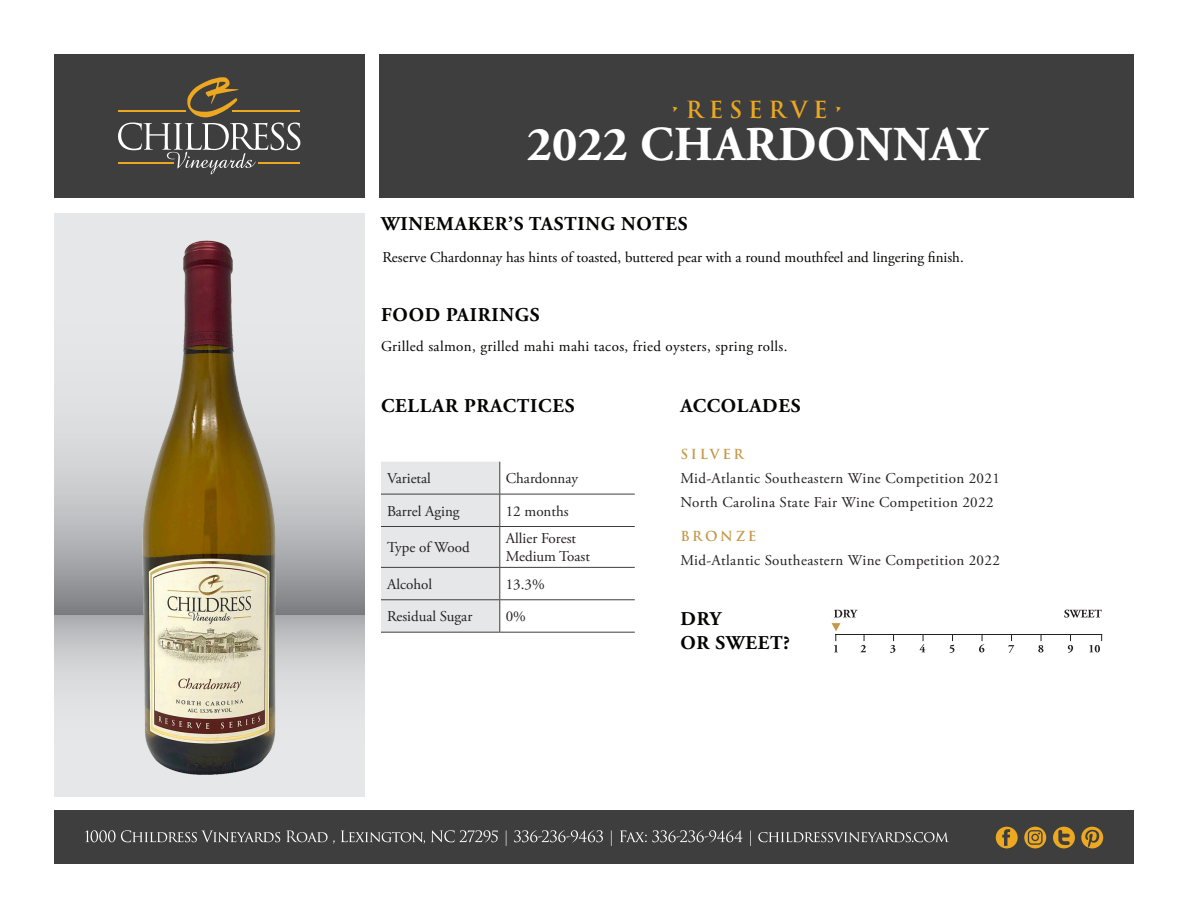
<style>
.page{position:relative;width:1188px;height:918px;background:#fff}
.page>*{position:absolute;margin:0;border:0;box-sizing:border-box;transform-origin:0 0}
.t1{font:700 48.6px "Adobe Garamond Pro";letter-spacing:.015em;color:#fff}
.t2{font:700 22.95px "Trajan Pro";letter-spacing:.25em;color:#eba820}
.t3{font:700 19.5px/23.4px "Adobe Garamond Pro";letter-spacing:.04em;color:#040503}
.t4{font:15px/24px "Adobe Garamond Pro";letter-spacing:.025em;color:#231f20}
.t5{font:15px "Adobe Garamond Pro";color:#231f20}
.t6{font:15px "Adobe Garamond Pro";color:#040503}
.t7{font:15px "Adobe Garamond Pro";letter-spacing:.025em;color:#040503}
.t8{font:700 13.5px "Trajan Pro";letter-spacing:.2em;color:#c49848}
</style>
<div class="page">
<div style="left:54px;top:54px;width:310px;height:144px;background:#3e3e3f"></div>
<div style="left:380px;top:54px;width:754px;height:144px;background:#3e3e3f"></div>
<svg style="left:118px;top:77px;width:182px;height:97px"></svg>
<div style="left:54px;top:810px;width:1080px;height:54px;background:#3e3e3f"></div>
<svg style="left:85px;top:830px;width:864px;height:16px"></svg>
<svg style="left:1053px;top:827px;width:22px;height:21px"></svg>
<svg style="left:1081px;top:827px;width:22px;height:21px"></svg>
<svg style="left:996px;top:827px;width:22px;height:21px"></svg>
<svg style="left:1024px;top:827px;width:22px;height:21px"></svg>
<svg style="left:834px;top:610px;width:24px;height:7px"></svg>
<svg style="left:1064px;top:610px;width:38px;height:8px"></svg>
<hr style="left:835px;top:634px;width:267px;height:1px;background:#231f20">
<svg style="left:860px;top:635px;width:6px;height:17px"></svg>
<svg style="left:890px;top:635px;width:5px;height:18px"></svg>
<svg style="left:920px;top:635px;width:5px;height:17px"></svg>
<svg style="left:949px;top:635px;width:5px;height:18px"></svg>
<svg style="left:979px;top:635px;width:5px;height:17px"></svg>
<svg style="left:1008px;top:635px;width:6px;height:18px"></svg>
<svg style="left:1038px;top:635px;width:5px;height:17px"></svg>
<svg style="left:1068px;top:635px;width:5px;height:18px"></svg>
<svg style="left:1089px;top:635px;width:13px;height:17px"></svg>
<svg style="left:832px;top:623px;width:9px;height:29px"></svg>
<img style="left:54px;top:215px;width:311px;height:581px">
<div style="left:381px;top:462px;width:118px;height:170px;background:#e6e7e9"></div>
<hr style="left:499px;top:462px;width:1px;height:32px;background:#3e3e3f">
<hr style="left:381px;top:494px;width:119px;height:1px;background:#3e3e3f">
<hr style="left:500px;top:494px;width:135px;height:1px;background:#3e3e3f">
<hr style="left:499px;top:494px;width:1px;height:32px;background:#3e3e3f">
<hr style="left:381px;top:526px;width:119px;height:1px;background:#3e3e3f">
<hr style="left:500px;top:526px;width:135px;height:1px;background:#3e3e3f">
<hr style="left:499px;top:527px;width:1px;height:40px;background:#3e3e3f">
<hr style="left:381px;top:567px;width:119px;height:1px;background:#3e3e3f">
<hr style="left:500px;top:567px;width:135px;height:1px;background:#3e3e3f">
<hr style="left:499px;top:568px;width:1px;height:31px;background:#3e3e3f">
<hr style="left:381px;top:599px;width:119px;height:1px;background:#3e3e3f">
<hr style="left:500px;top:599px;width:135px;height:1px;background:#3e3e3f">
<hr style="left:499px;top:600px;width:1px;height:32px;background:#3e3e3f">
<hr style="left:381px;top:632px;width:119px;height:1px;background:#3e3e3f">
<hr style="left:500px;top:632px;width:135px;height:1px;background:#3e3e3f">
<p class="t2" style="left:670px;top:95px;width:175px">•RESERVE•</p>
<p class="t1" style="left:527px;top:116px;width:461px">2022 CHARDONNAY</p>
<p class="t3" style="left:381px;top:212px;width:308px">WINEMAKER’S TASTING NOTES</p>
<p class="t6" style="left:382px;top:249px;width:583px">Reserve Chardonnay has hints of toasted, buttered pear with a round mouthfeel and lingering finish.</p>
<p class="t3" style="left:381px;top:303px;width:160px">FOOD PAIRINGS</p>
<p class="t7" style="left:381px;top:337px;width:408px">Grilled salmon, grilled mahi mahi tacos, fried oysters, spring rolls.</p>
<p class="t3" style="left:381px;top:395px;width:195px">CELLAR PRACTICES</p>
<p class="t5" style="left:387px;top:470px;width:46px">Varietal</p>
<p class="t5" style="left:506px;top:470px;width:74px">Chardonnay</p>
<p class="t5" style="left:387px;top:502px;width:74px">Barrel Aging</p>
<p class="t5" style="left:506px;top:502px;width:64px">12 months</p>
<p class="t5" style="left:387px;top:539px;width:84px">Type of Wood</p>
<p class="t5" style="left:506px;top:530px;width:72px">Allier Forest</p>
<p class="t5" style="left:506px;top:548px;width:86px">Medium Toast</p>
<p class="t5" style="left:387px;top:575px;width:47px">Alcohol</p>
<p class="t4" style="left:506px;top:573px;width:40px">13.3%</p>
<p class="t5" style="left:387px;top:608px;width:87px">Residual Sugar</p>
<p class="t4" style="left:506px;top:605px;width:22px">0%</p>
<p class="t3" style="left:680px;top:395px;width:122px">ACCOLADES</p>
<p class="t8" style="left:680px;top:445px;width:65px">SILVER</p>
<p class="t4" style="left:680px;top:466px;width:321px">Mid-Atlantic Southeastern Wine Competition 2021<br>North Carolina State Fair Wine Competition 2022</p>
<p class="t8" style="left:680px;top:528px;width:78px">BRONZE</p>
<p class="t4" style="left:680px;top:549px;width:321px">Mid-Atlantic Southeastern Wine Competition 2022</p>
<p class="t3" style="left:680px;top:608px;width:111px">DRY<br>OR SWEET?</p>
</div>
